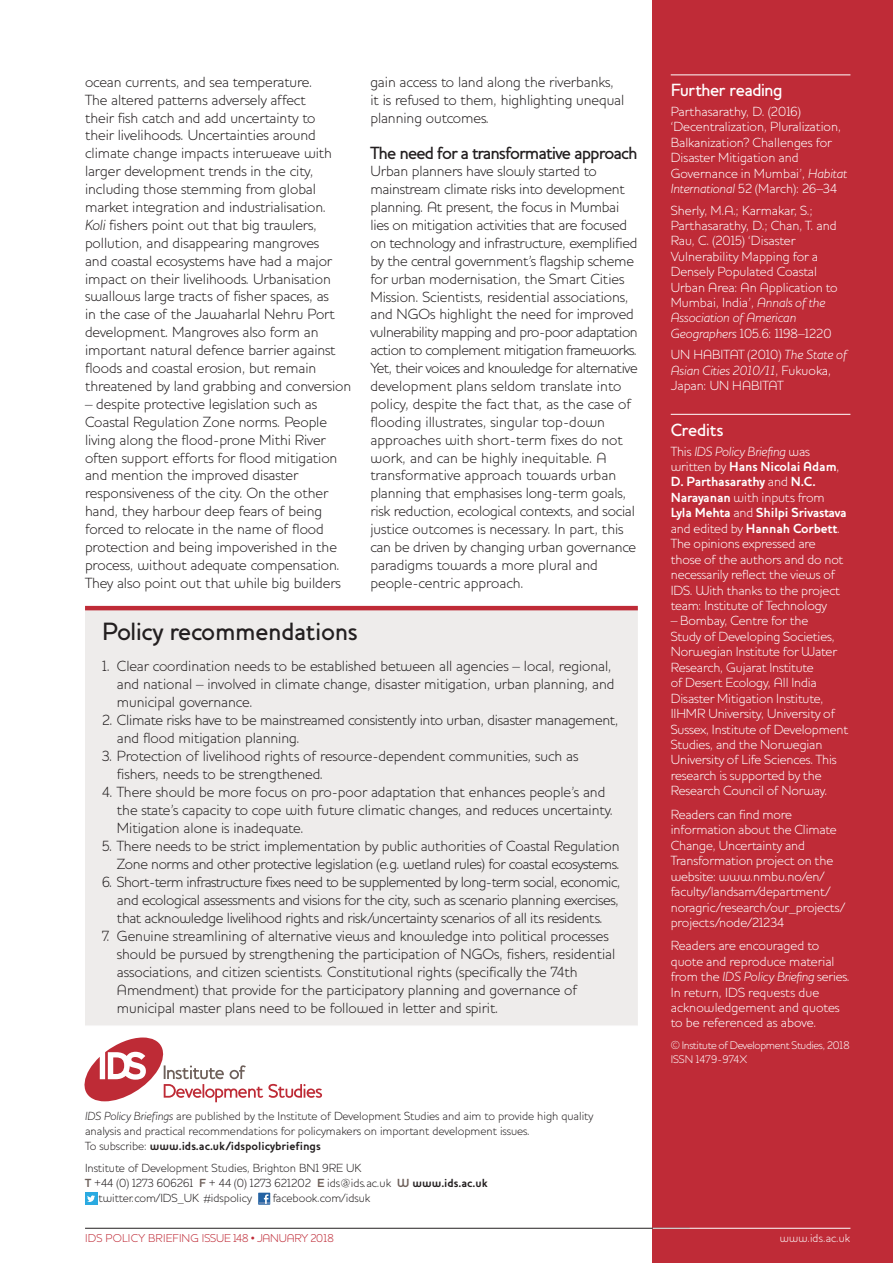
<style>
.page{position:relative;width:893px;height:1263px;background:#fff}
.page>*{position:absolute;margin:0;border:0;box-sizing:border-box;transform-origin:0 0}
.t1{font:500 25.5px "Houschka";letter-spacing:-.01em;color:#231f20}
.t2{font:500 18px "Houschka";letter-spacing:-.05em;color:#231f20}
.t3{font:500 18px "Houschka";letter-spacing:-.03em;color:#fff}
.t4{font:300 15px/17.9px "Houschka";letter-spacing:-.005em;color:#231f20}
.t5{font:300 15px/18px "Houschka";letter-spacing:-.025em;color:#231f20;text-align:right}
.t6{font:300 13.5px/15.5px "Houschka";letter-spacing:-.01em;color:#fff}
.t7{font:300 12px/15px "Houschka";color:#231f20}
.t8{font:300 11.7px "Houschka";letter-spacing:.005em;color:#bf2b37}
.t9{font:300 11.7px "Houschka";letter-spacing:.01em;color:#fff}
.t10{font:300 11.25px/13.8px "Houschka";letter-spacing:-.03em;color:#fff}
.s1{font-style:italic}
.s2{font-weight:700}
.s3{font-weight:700;color:#6e605a}
</style>
<div class="page">
<div style="left:653px;top:0;width:240px;height:1263px;background:#bf2b37"></div>
<hr style="left:85px;top:1228px;width:605px;height:1px;background:#231f20">
<svg style="left:84px;top:1037px;width:238px;height:65px"></svg>
<div style="left:85px;top:1193px;width:12px;height:12px;background:#2aaae1"></div>
<svg style="left:87px;top:1195px;width:8px;height:7px"></svg>
<svg style="left:258px;top:1193px;width:12px;height:12px"></svg>
<svg style="left:259px;top:1194px;width:10px;height:10px"></svg>
<hr style="left:653px;top:1228px;width:197px;height:1px;background:#fff">
<hr style="left:671px;top:75px;width:179px;height:1px;background:#fff">
<hr style="left:671px;top:414px;width:179px;height:1px;background:#fff">
<div style="left:85px;top:610px;width:553px;height:415px;background:#eeeceb"></div>
<hr style="left:85px;top:606px;width:553px;height:4px;background:#bf2b37">
<p class="t4" style="left:85px;top:73px;width:268px">ocean currents, and sea temperature.<br>The altered patterns adversely affect<br>their fish catch and add uncertainty to<br>their livelihoods. Uncertainties around climate change impacts interweave with larger development trends in the city, including those stemming from global market integration and industrialisation.<br><span class="s1">Koli</span> fishers point out that big trawlers, pollution, and disappearing mangroves<br>and coastal ecosystems have had a major impact on their livelihoods. Urbanisation swallows large tracts of fisher spaces, as<br>in the case of the Jawaharlal Nehru Port development. Mangroves also form an important natural defence barrier against floods and coastal erosion, but remain threatened by land grabbing and conversion</p>
<p class="t4" style="left:85px;top:395px;width:257px">– despite protective legislation such as Coastal Regulation Zone norms. People living along the flood-prone Mithi River often support efforts for flood mitigation and mention the improved disaster responsiveness of the city. On the other hand, they harbour deep fears of being forced to relocate in the name of flood protection and being impoverished in the process, without adequate compensation.<br>They also point out that while big builders</p>
<p class="t4" style="left:370px;top:73px;width:255px">gain access to land along the riverbanks, it is refused to them, highlighting unequal planning outcomes.</p>
<p class="t2" style="left:370px;top:142px;width:269px">The need for a transformative approach</p>
<p class="t4" style="left:370px;top:162px;width:269px">Urban planners have slowly started to mainstream climate risks into development planning. At present, the focus in Mumbai lies on mitigation activities that are focused on technology and infrastructure, exemplified by the central government’s flagship scheme for urban modernisation, the Smart Cities Mission. Scientists, residential associations, and NGOs highlight the need for improved vulnerability mapping and pro-poor adaptation action to complement mitigation frameworks.<br>Yet, their voices and knowledge for alternative development plans seldom translate into policy, despite the fact that, as the case of flooding illustrates, singular top-down approaches with short-term fixes do not work, and can be highly inequitable. A transformative approach towards urban planning that emphasises long-term goals, risk reduction, ecological contexts, and social justice outcomes is necessary. In part, this can be driven by changing urban governance paradigms towards a more plural and people-centric approach.</p>
<h1 class="t1" style="left:102px;top:616px;width:257px">Policy recommendations</h1>
<p class="t4" style="left:117px;top:657px;width:499px;text-indent:-15px">1. Clear coordination needs to be established between all agencies – local, regional, and national – involved in climate change, disaster mitigation, urban planning, and municipal governance.</p>
<p class="t4" style="left:117px;top:711px;width:503px;text-indent:-15px">2. Climate risks have to be mainstreamed consistently into urban, disaster management, and flood mitigation planning.</p>
<p class="t4" style="left:117px;top:747px;width:463px;text-indent:-15px">3. Protection of livelihood rights of resource-dependent communities, such as fishers, needs to be strengthened.</p>
<p class="t4" style="left:117px;top:783px;width:498px;text-indent:-15px">4. There should be more focus on pro-poor adaptation that enhances people’s and the state’s capacity to cope with future climatic changes, and reduces uncertainty.<br>Mitigation alone is inadequate.</p>
<p class="t5" style="left:102px;top:837px;width:519px">5. There needs to be strict implementation by public authorities of Coastal Regulation<br>Zone norms and other protective legislation (e.g. wetland rules) for coastal ecosystems.</p>
<p class="t4" style="left:117px;top:873px;width:505px;text-align:justify;text-indent:-15px">6. Short-term infrastructure fixes need to be supplemented by long-term social, economic, and ecological assessments and visions for the city, such as scenario planning exercises, that acknowledge livelihood rights and risk/uncertainty scenarios of all its residents.</p>
<p class="t4" style="left:117px;top:927px;width:500px;text-indent:-15px">7. Genuine streamlining of alternative views and knowledge into political processes should be pursued by strengthening the participation of NGOs, fishers, residential associations, and citizen scientists. Constitutional rights (specifically the 74th Amendment) that provide for the participatory planning and governance of municipal master plans need to be followed in letter and spirit.</p>
<p class="t7" style="left:85px;top:1109px;width:510px"><span class="s1">IDS Policy Briefings</span> are published by the Institute of Development Studies and aim to provide high quality analysis and practical recommendations for policymakers on important development issues.<br>To subscribe: <span class="s2">www.ids.ac.uk/idspolicybriefings</span></p>
<p class="t7" style="left:85px;top:1160px;width:278px">Institute of Development Studies, Brighton BN1 9RE UK</p>
<p class="t7" style="left:85px;top:1175px;width:404px"><span class="s3">T</span> +44 (0) 1273 606261 <span class="s3">F</span> + 44 (0) 1273 621202 <span class="s3">E</span> ids@ids.ac.uk <span class="s3">W</span> <span class="s2">www.ids.ac.uk</span></p>
<p class="t7" style="left:99px;top:1190px;width:155px">twitter.com/IDS_UK #idspolicy</p>
<p class="t7" style="left:273px;top:1190px;width:99px">facebook.com/idsuk</p>
<p class="t3" style="left:671px;top:80px;width:114px">Further reading</p>
<p class="t6" style="left:671px;top:104px;width:178px">Parthasarathy, D. (2016) ‘Decentralization, Pluralization,<br>Balkanization? Challenges for<br>Disaster Mitigation and<br>Governance in Mumbai’, <span class="s1">Habitat<br>International</span> 52 (March): 26–34</p>
<p class="t6" style="left:671px;top:202px;width:168px">Sherly, M.A.; Karmakar, S.;<br>Parthasarathy, D.; Chan, T. and<br>Rau, C. (2015) ‘Disaster<br>Vulnerability Mapping for a<br>Densely Populated Coastal<br>Urban Area: An Application to<br>Mumbai, India’, <span class="s1">Annals of the<br>Association of American<br>Geographers</span> 105.6: 1198–1220</p>
<p class="t6" style="left:671px;top:347px;width:178px">UN HABITAT (2010) <span class="s1">The State of<br>Asian Cities 2010/11</span>, Fukuoka,<br>Japan: UN HABITAT</p>
<p class="t3" style="left:671px;top:419px;width:54px">Credits</p>
<p class="t6" style="left:671px;top:443px;width:177px">This <span class="s1">IDS Policy Briefing</span> was written by <span class="s2">Hans Nicolai Adam</span>,<br><span class="s2">D. Parthasarathy</span> and <span class="s2">N.C.<br>Narayanan</span> with inputs from<br><span class="s2">Lyla Mehta</span> and <span class="s2">Shilpi Srivastava </span>and edited by <span class="s2">Hannah Corbett</span>.<br>The opinions expressed are those of the authors and do not necessarily reflect the views of<br>IDS. With thanks to the project team: Institute of Technology</p>
<p class="t6" style="left:671px;top:613px;width:179px">– Bombay, Centre for the<br>Study of Developing Societies,<br>Norwegian Institute for Water<br>Research, Gujarat Institute<br>of Desert Ecology, All India<br>Disaster Mitigation Institute,<br>IIHMR University, University of<br>Sussex, Institute of Development<br>Studies, and the Norwegian<br>University of Life Sciences. This research is supported by the<br>Research Council of Norway.</p>
<p class="t6" style="left:671px;top:806px;width:176px">Readers can find more information about the Climate<br>Change, Uncertainty and<br>Transformation project on the website: www.nmbu.no/en/ faculty/landsam/department/ noragric/research/our_projects/ projects/node/21234</p>
<p class="t6" style="left:671px;top:938px;width:181px">Readers are encouraged to quote and reproduce material from the <span class="s1">IDS Policy Briefing</span> series.<br>In return, IDS requests due acknowledgement and quotes to be referenced as above.</p>
<p class="t10" style="left:671px;top:1039px;width:180px">© Institute of Development Studies, 2018<br>ISSN 1479-974X</p>
<p class="t8" style="left:85px;top:1231px;width:250px">IDS POLICY BRIEFING ISSUE 148 • JANUARY 2018</p>
<p class="t9" style="left:780px;top:1231px;width:72px">www.ids.ac.uk</p>
</div>
